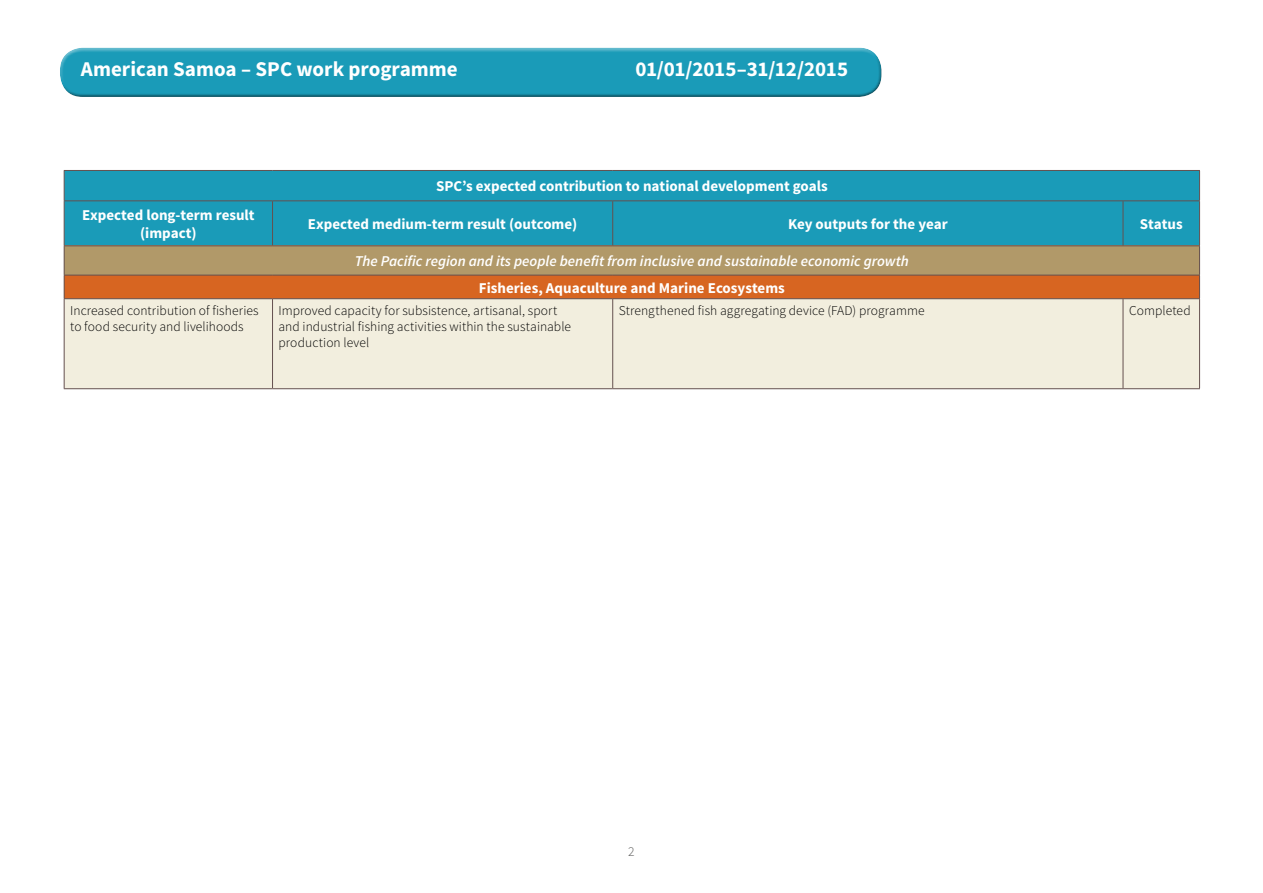
<style>
.page{position:relative;width:1263px;height:893px;background:#fff}
.page>*{position:absolute;margin:0;border:0;box-sizing:border-box;transform-origin:0 0}
.t1{font:700 21px "Source Sans Pro";color:#fff}
.t2{font:700 15px/18px "Source Sans Pro";color:#fff;text-align:center}
.t3{font:italic 600 15px "Source Sans Pro";color:#fff}
.t4{font:300 13.5px/16.2px "Source Sans Pro";letter-spacing:.005em;color:#000}
.t5{font:300 13.5px "Source Sans Pro";color:#575756}
</style>
<div class="page">
<div style="left:60px;top:47px;width:822px;height:41px;background:#fff;opacity:.45"></div>
<div style="left:60px;top:53px;width:822px;height:45px;background:#000;opacity:.45"></div>
<div style="left:65px;top:171px;width:1134px;height:74px;background:#1a9bb8"></div>
<div style="left:64px;top:246px;width:1135px;height:29px;background:#b19969"></div>
<div style="left:64px;top:275px;width:1135px;height:24px;background:#d76521"></div>
<div style="left:65px;top:299px;width:1134px;height:89px;background:#f2eede"></div>
<hr style="left:64px;top:200px;width:209px;height:1px;background:#64504f">
<hr style="left:273px;top:200px;width:340px;height:1px;background:#64504f">
<hr style="left:272px;top:201px;width:1px;height:44px;background:#64504f">
<hr style="left:613px;top:200px;width:510px;height:1px;background:#64504f">
<hr style="left:612px;top:201px;width:1px;height:44px;background:#64504f">
<hr style="left:272px;top:299px;width:1px;height:89px;background:#64504f">
<hr style="left:612px;top:299px;width:1px;height:89px;background:#64504f">
<hr style="left:1123px;top:299px;width:1px;height:89px;background:#64504f">
<hr style="left:64px;top:299px;width:1px;height:89px;background:#64504f">
<hr style="left:1199px;top:299px;width:1px;height:89px;background:#64504f">
<hr style="left:64px;top:388px;width:209px;height:1px;background:#64504f">
<hr style="left:273px;top:388px;width:340px;height:1px;background:#64504f">
<hr style="left:613px;top:388px;width:510px;height:1px;background:#64504f">
<hr style="left:1123px;top:388px;width:77px;height:1px;background:#64504f">
<hr style="left:64px;top:245px;width:209px;height:1px;background:#64504f">
<hr style="left:273px;top:245px;width:340px;height:1px;background:#64504f">
<hr style="left:613px;top:245px;width:510px;height:1px;background:#64504f">
<hr style="left:1123px;top:245px;width:77px;height:1px;background:#64504f">
<hr style="left:64px;top:275px;width:209px;height:1px;background:#64504f">
<svg style="left:64px;top:246px;width:1px;height:52px"></svg>
<hr style="left:273px;top:275px;width:340px;height:1px;background:#64504f">
<hr style="left:613px;top:275px;width:510px;height:1px;background:#64504f">
<hr style="left:1123px;top:275px;width:77px;height:1px;background:#64504f">
<svg style="left:1199px;top:246px;width:1px;height:52px"></svg>
<hr style="left:64px;top:298px;width:209px;height:1px;background:#64504f">
<hr style="left:273px;top:298px;width:340px;height:1px;background:#64504f">
<hr style="left:613px;top:298px;width:510px;height:1px;background:#64504f">
<hr style="left:1123px;top:298px;width:77px;height:1px;background:#64504f">
<hr style="left:1123px;top:200px;width:77px;height:1px;background:#64504f">
<hr style="left:1123px;top:201px;width:1px;height:44px;background:#64504f">
<hr style="left:64px;top:170px;width:209px;height:1px;background:#64504f">
<svg style="left:64px;top:171px;width:1px;height:29px"></svg>
<hr style="left:273px;top:170px;width:340px;height:1px;background:#64504f">
<hr style="left:613px;top:170px;width:510px;height:1px;background:#64504f">
<hr style="left:1123px;top:170px;width:77px;height:1px;background:#64504f">
<svg style="left:1199px;top:171px;width:1px;height:29px"></svg>
<hr style="left:64px;top:201px;width:1px;height:44px;background:#64504f">
<hr style="left:1199px;top:201px;width:1px;height:44px;background:#64504f">
<h1 class="t1" style="left:81px;top:56px;width:379px">American Samoa – SPC work programme</h1>
<h1 class="t1" style="left:635px;top:56px;width:214px">01/01/2015–31/12/2015</h1>
<p class="t2" style="left:436px;top:178px;width:393px">SPC’s expected contribution to national development goals</p>
<p class="t2" style="left:82px;top:207px;width:174px">Expected long-term result (impact)</p>
<p class="t2" style="left:308px;top:216px;width:271px">Expected medium-term result (outcome)</p>
<p class="t2" style="left:788px;top:216px;width:161px">Key outputs for the year</p>
<p class="t2" style="left:1140px;top:216px;width:44px">Status</p>
<p class="t3" style="left:355px;top:252px;width:556px">The Pacific region and its people benefit from inclusive and sustainable economic growth</p>
<p class="t2" style="left:479px;top:279px;width:307px">Fisheries, Aquaculture and Marine Ecosystems</p>
<p class="t4" style="left:70px;top:302px;width:190px">Increased contribution of fisheries to food security and livelihoods</p>
<p class="t4" style="left:279px;top:302px;width:294px">Improved capacity for subsistence, artisanal, sport and industrial fishing activities within the sustainable production level</p>
<p class="t4" style="left:619px;top:302px;width:307px">Strengthened fish aggregating device (FAD) programme</p>
<p class="t4" style="left:1129px;top:302px;width:63px">Completed</p>
<p class="t5" style="left:628px;top:844px;width:8px">2</p>
</div>
